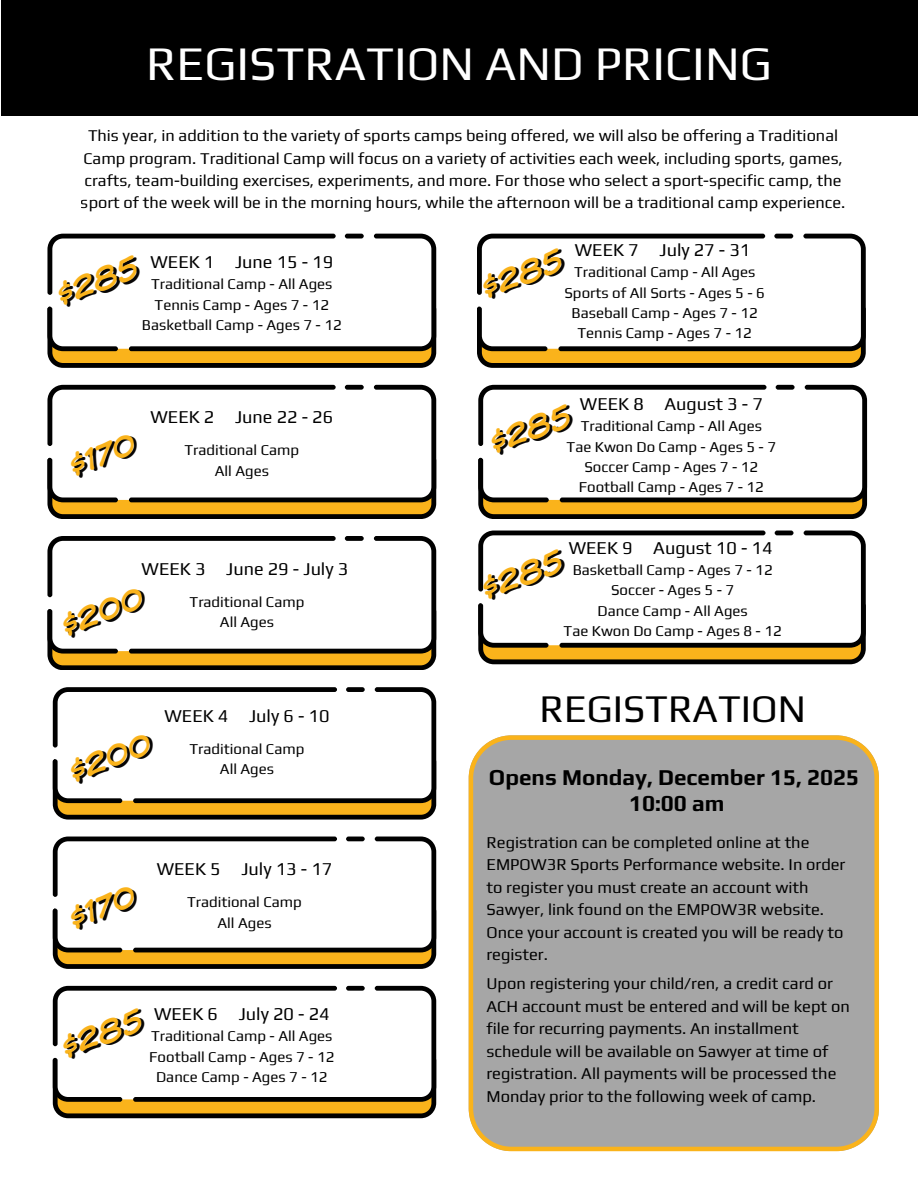
<style>
.page{position:relative;width:918px;height:1188px;background:#fff}
.page>*{position:absolute;margin:0;border:0;box-sizing:border-box;transform-origin:0 0}
.t1{font:48px "Play";color:#fff}
.t2{font:39px "Play";color:#000}
.t3{font:italic 27px "CC Samaritan";color:#070606}
.t4{font:700 22.5px/25.8px "Play";color:#000;text-align:center}
.t5{font:18px "Play";color:#000}
.t6{font:16.5px/22.5px "Play";color:#000}
.t7{font:16.35px/22.4px "Play";color:#000;text-align:center}
.t8{font:15px/20.7px "Play";color:#000;text-align:center}
</style>
<div class="page">
<div style="left:1px;top:0;width:917px;height:116px;background:#000"></div>
<svg style="left:47px;top:234px;width:389px;height:133px"></svg>
<svg style="left:47px;top:385px;width:389px;height:134px"></svg>
<svg style="left:53px;top:837px;width:383px;height:132px"></svg>
<svg style="left:47px;top:536px;width:389px;height:134px"></svg>
<svg style="left:53px;top:986px;width:383px;height:132px"></svg>
<svg style="left:53px;top:687px;width:383px;height:133px"></svg>
<svg style="left:477px;top:234px;width:389px;height:133px"></svg>
<svg style="left:478px;top:385px;width:389px;height:134px"></svg>
<svg style="left:478px;top:531px;width:387px;height:133px"></svg>
<div style="left:469px;top:735px;width:410px;height:416px;background:#a6a6a6"></div>
<h1 class="t1" style="left:146px;top:35px;width:627px">REGISTRATION AND PRICING</h1>
<p class="t7" style="left:81px;top:124px;width:766px">This year, in addition to the variety of sports camps being offered, we will also be offering a Traditional Camp program. Traditional Camp will focus on a variety of activities each week, including sports, games, crafts, team-building exercises, experiments, and more. For those who select a sport-specific camp, the sport of the week will be in the morning hours, while the afternoon will be a traditional camp experience.</p>
<p class="t5" style="left:151px;top:251px;width:184px">WEEK 1 June 15 - 19</p>
<h3 class="t8" style="left:151px;top:274px;width:183px">Traditional Camp - All Ages</h3>
<p class="t8" style="left:155px;top:294px;width:176px">Tennis Camp - Ages 7 - 12</p>
<p class="t8" style="left:142px;top:314px;width:202px">Basketball Camp - Ages 7 - 12</p>
<h3 class="t3" style="left:57px;top:286px;width:86px;rotate:-20deg">$285</h3>
<h3 class="t3" style="left:69px;top:457px;width:71px;rotate:-20deg">$170</h3>
<p class="t5" style="left:151px;top:406px;width:184px">WEEK 2 June 22 - 26</p>
<p class="t8" style="left:184px;top:439px;width:116px">Traditional Camp<br>All Ages</p>
<p class="t5" style="left:142px;top:558px;width:208px">WEEK 3 June 29 - July 3</p>
<p class="t8" style="left:190px;top:591px;width:116px">Traditional Camp<br>All Ages</p>
<h3 class="t3" style="left:62px;top:617px;width:87px;rotate:-20deg">$200</h3>
<p class="t5" style="left:165px;top:705px;width:167px">WEEK 4 July 6 - 10</p>
<p class="t8" style="left:190px;top:738px;width:116px">Traditional Camp<br>All Ages</p>
<h3 class="t3" style="left:69px;top:763px;width:87px;rotate:-20deg">$200</h3>
<h3 class="t3" style="left:69px;top:910px;width:71px;rotate:-20deg">$170</h3>
<p class="t5" style="left:157px;top:858px;width:177px">WEEK 5 July 13 - 17</p>
<p class="t8" style="left:187px;top:891px;width:116px">Traditional Camp<br>All Ages</p>
<p class="t5" style="left:154px;top:1003px;width:177px">WEEK 6 July 20 - 24</p>
<h3 class="t8" style="left:151px;top:1026px;width:183px">Traditional Camp - All Ages</h3>
<p class="t8" style="left:149px;top:1046px;width:187px">Football Camp - Ages 7 - 12</p>
<h5 class="t8" style="left:156px;top:1066px;width:173px">Dance Camp - Ages 7 - 12</h5>
<h3 class="t3" style="left:62px;top:1039px;width:86px;rotate:-20deg">$285</h3>
<p class="t5" style="left:575px;top:239px;width:177px">WEEK 7 July 27 - 31</p>
<p class="t8" style="left:574px;top:262px;width:183px">Traditional Camp - All Ages</p>
<h3 class="t8" style="left:564px;top:282px;width:202px">Sports of All Sorts - Ages 5 - 6</h3>
<p class="t8" style="left:572px;top:302px;width:188px">Baseball Camp - Ages 7 - 12</p>
<p class="t8" style="left:577px;top:322px;width:176px">Tennis Camp - Ages 7 - 12</p>
<h3 class="t3" style="left:482px;top:279px;width:86px;rotate:-20deg">$285</h3>
<p class="t5" style="left:580px;top:393px;width:184px">WEEK 8 August 3 - 7</p>
<p class="t8" style="left:581px;top:416px;width:183px">Traditional Camp - All Ages</p>
<p class="t8" style="left:567px;top:436px;width:211px">Tae Kwon Do Camp - Ages 5 - 7</p>
<p class="t8" style="left:584px;top:456px;width:175px">Soccer Camp - Ages 7 - 12</p>
<h3 class="t8" style="left:579px;top:476px;width:187px">Football Camp - Ages 7 - 12</h3>
<h3 class="t3" style="left:490px;top:435px;width:86px;rotate:-20deg">$285</h3>
<p class="t5" style="left:569px;top:537px;width:205px">WEEK 9 August 10 - 14</p>
<p class="t8" style="left:573px;top:559px;width:202px">Basketball Camp - Ages 7 - 12</p>
<p class="t8" style="left:611px;top:580px;width:125px">Soccer - Ages 5 - 7</p>
<p class="t8" style="left:598px;top:600px;width:152px">Dance Camp - All Ages</p>
<p class="t8" style="left:564px;top:620px;width:220px">Tae Kwon Do Camp - Ages 8 - 12</p>
<h3 class="t3" style="left:482px;top:580px;width:86px;rotate:-20deg">$285</h3>
<p class="t2" style="left:539px;top:686px;width:268px">REGISTRATION</p>
<h3 class="t4" style="left:489px;top:764px;width:372px">Opens Monday, December 15, 2025<br>10:00 am</h3>
<p class="t6" style="left:487px;top:830px;width:360px">Registration can be completed online at the EMPOW3R Sports Performance website. In order to register you must create an account with Sawyer, link found on the EMPOW3R website.<br>Once your account is created you will be ready to register.</p>
<h3 class="t6" style="left:487px;top:972px;width:365px">Upon registering your child/ren, a credit card or ACH account must be entered and will be kept on file for recurring payments. An installment schedule will be available on Sawyer at time of registration. All payments will be processed the Monday prior to the following week of camp.</h3>
</div>
